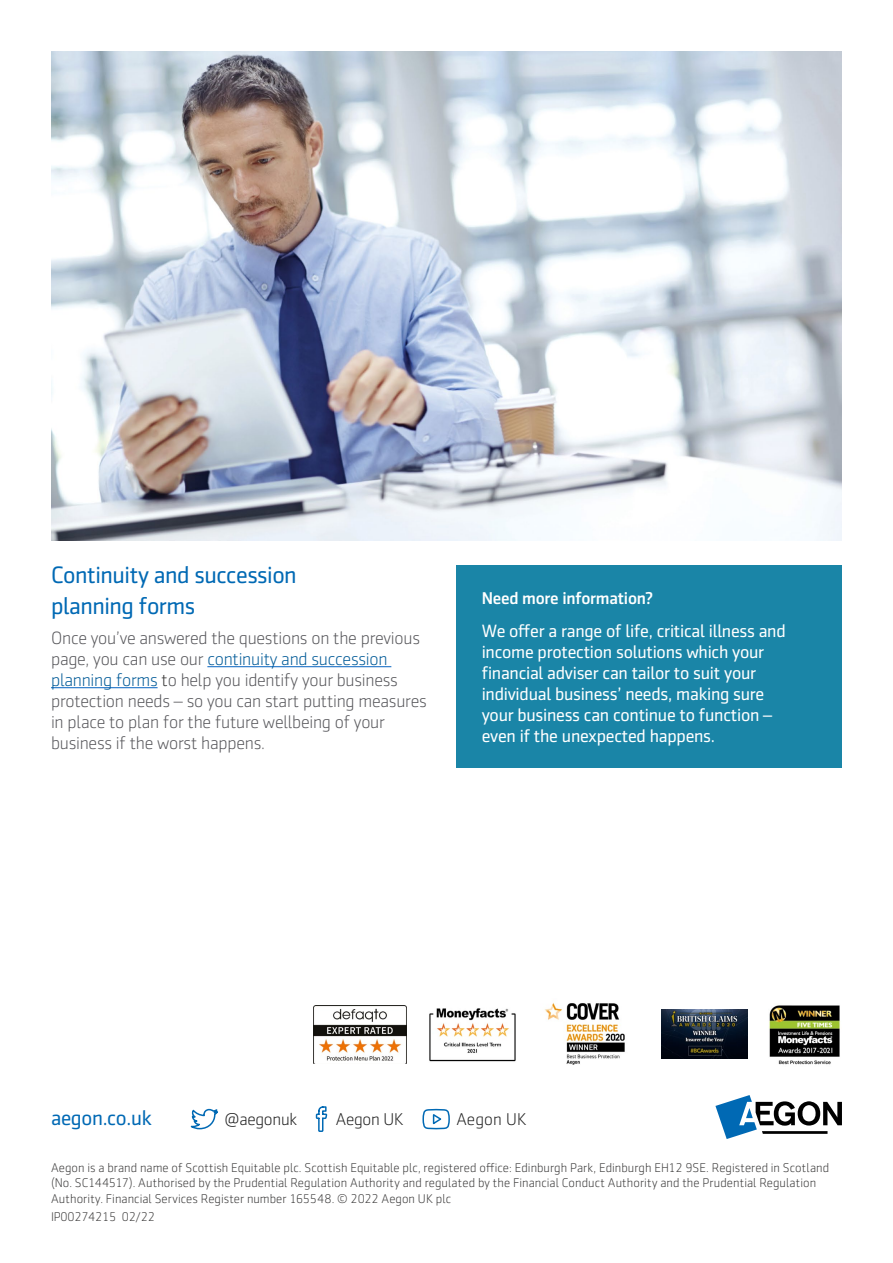
<style>
.page{position:relative;width:893px;height:1263px;background:#fff}
.page>*{position:absolute;margin:0;border:0;box-sizing:border-box;transform-origin:0 0}
.t1{font:24px/31.5px "Sentico Sans DT";letter-spacing:-.02em;color:#0069b4}
.t2{font:21px "Sentico Sans DT";letter-spacing:-.015em;color:#0069b4}
.t3{font:300 18px/21px "Sentico Sans DT";letter-spacing:-.015em;color:#56565a}
.t4{font:18px/21px "Sentico Sans DT";letter-spacing:-.015em;color:#fff}
.t5{font:300 17.25px "Sentico Sans DT";letter-spacing:-.015em;color:#1d1d1d}
.t6{font:500 17.25px "Sentico Sans DT";letter-spacing:-.015em;color:#fff}
.t7{font:300 12.75px/15.8px "Sentico Sans DT";letter-spacing:.005em;color:#373636}
.t8{font:300 12.75px "Sentico Sans DT";letter-spacing:-.015em;color:#373636}
.s1{color:#005a97}
.s2{color:#373636}
</style>
<div class="page">
<div style="left:456px;top:566px;width:386px;height:202px;background:#1a85a7"></div>
<hr style="left:207px;top:666px;width:184px;height:1px;background:#0563c1">
<hr style="left:51px;top:687px;width:107px;height:1px;background:#0563c1">
<img style="left:51px;top:51px;width:791px;height:489px">
<img style="left:661px;top:1009px;width:87px;height:49px">
<img style="left:544px;top:1002px;width:81px;height:63px">
<img style="left:769px;top:1005px;width:71px;height:60px">
<img style="left:313px;top:1005px;width:93px;height:59px">
<img style="left:429px;top:1008px;width:87px;height:54px">
<svg style="left:190px;top:1108px;width:28px;height:22px"></svg>
<svg style="left:315px;top:1106px;width:13px;height:26px"></svg>
<svg style="left:422px;top:1109px;width:28px;height:21px"></svg>
<svg style="left:715px;top:1095px;width:127px;height:44px"></svg>
<h1 class="t1" style="left:51px;top:559px;width:247px">Continuity and succession planning forms</h1>
<p class="t3" style="left:51px;top:627px;width:377px">Once you’ve answered the questions on the previous page, you can use our <span class="s1">continuity and succession planning forms</span> <span class="s2">t</span>o help you identify your business protection needs – so you can start putting measures in place to plan for the future wellbeing of your business if the worst happens.</p>
<h3 class="t6" style="left:482px;top:588px;width:173px">Need more information?</h3>
<p class="t4" style="left:482px;top:621px;width:306px">We ofer a range of life, critical illness and income protection solutions which your fnancial adviser can tailor to suit your individual business’ needs, making sure your business can continue to function – even if the unexpected happens.</p>
<h2 class="t2" style="left:51px;top:1106px;width:102px">aegon.co.uk</h2>
<h3 class="t5" style="left:225px;top:1110px;width:74px">@aegonuk</h3>
<h3 class="t5" style="left:336px;top:1110px;width:69px">Aegon UK</h3>
<h3 class="t5" style="left:456px;top:1110px;width:72px">Aegon UK</h3>
<p class="t7" style="left:51px;top:1159px;width:780px">Aegon is a brand name of Scottish Equitable plc. Scottish Equitable plc, registered ofce: Edinburgh Park, Edinburgh EH12 9SE. Registered in Scotland (No. SC144517). Authorised by the Prudential Regulation Authority and regulated by the Financial Conduct Authority and the Prudential Regulation<br>Authority. Financial Services Register number 165548. © 2022 Aegon UK plc</p>
<p class="t8" style="left:51px;top:1210px;width:105px">IP00274215 02/22</p>
</div>
